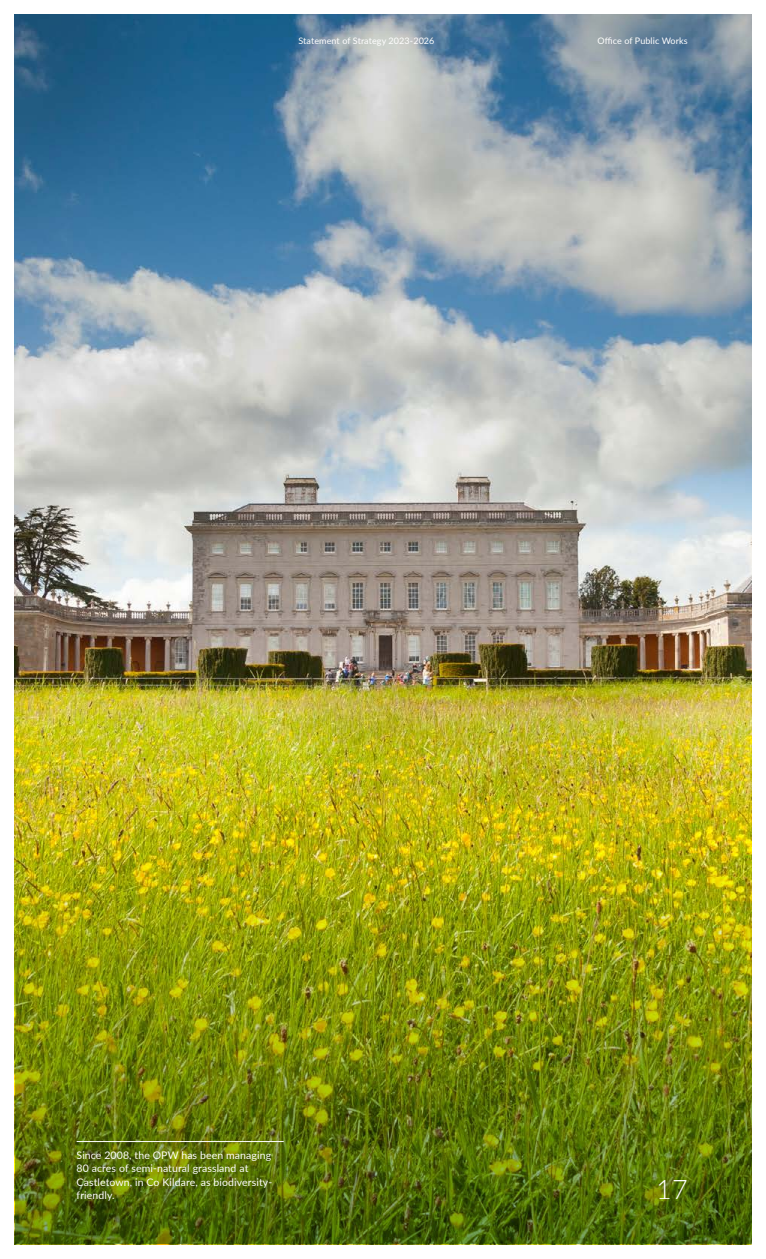
<style>
.page{position:relative;width:766px;height:1259px;background:#fff}
.page>*{position:absolute;margin:0;border:0;box-sizing:border-box;transform-origin:0 0}
.t1{font:300 27px "Lato";color:#fff}
.t2{font:10.5px/13.5px "Lato";letter-spacing:.01em;color:#fff}
.t3{font:9px "Lato";letter-spacing:.01em;color:#fff}
</style>
<div class="page">
<img style="left:15px;top:15px;width:735px;height:685px">
<img style="left:15px;top:700px;width:735px;height:544px">
<hr style="left:77px;top:1141px;width:206px;height:1px;background:#fff">
<p class="t3" style="left:298px;top:34px;width:137px">Statement of Strategy 2023-2026</p>
<p class="t3" style="left:597px;top:34px;width:92px">Office of Public Works</p>
<p class="t2" style="left:77px;top:1148px;width:197px">Since 2008, the OPW has been managing<br>80 acres of semi-natural grassland at<br>Castletown, in Co Kildare, as biodiversity&shy;friendly.</p>
<h1 class="t1" style="left:656px;top:1171px;width:33px">17</h1>
</div>
